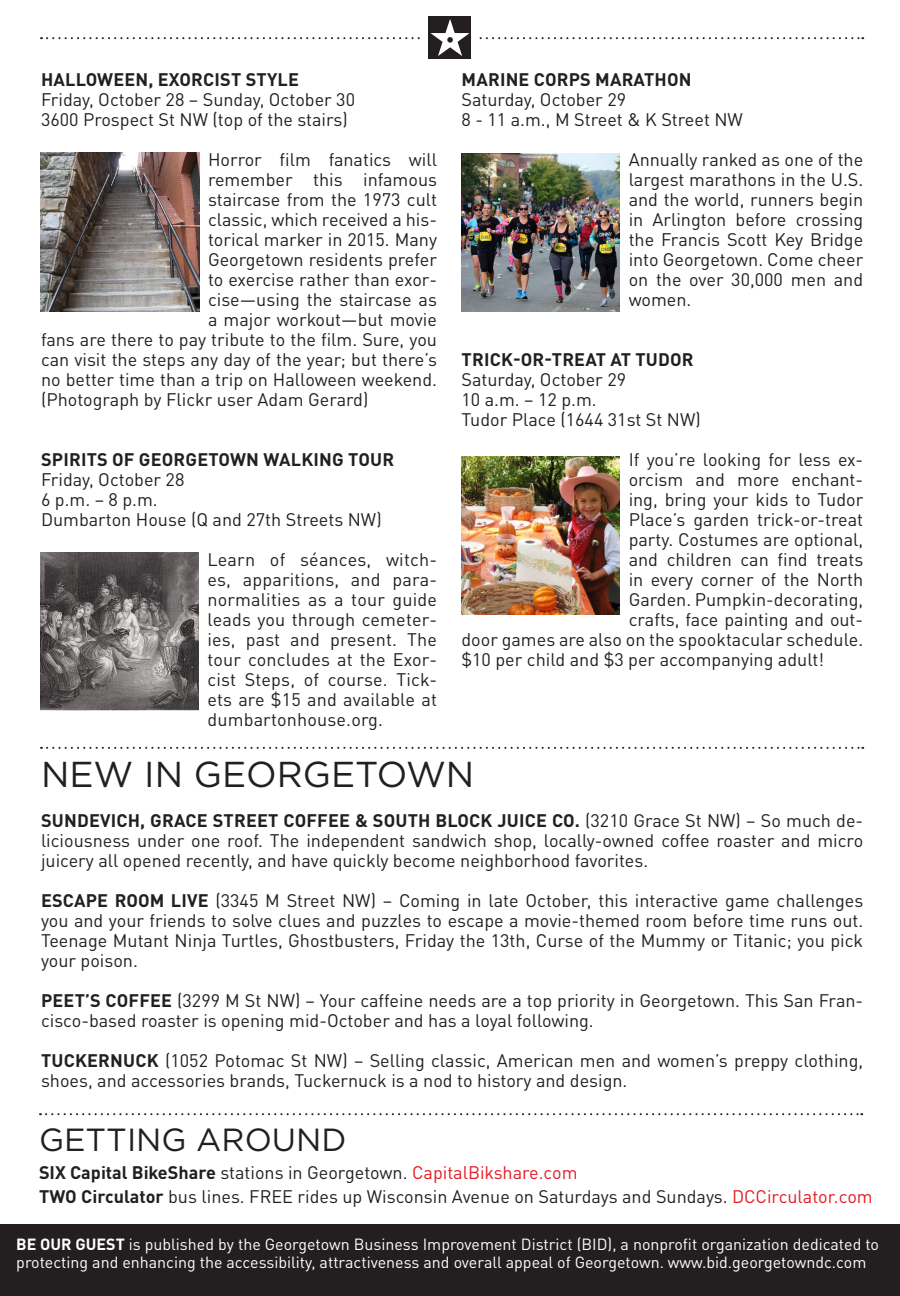
<style>
.page{position:relative;width:900px;height:1296px;background:#fff}
.page>*{position:absolute;margin:0;border:0;box-sizing:border-box;transform-origin:0 0}
.t1{font:36px "Gotham";color:#231f20}
.t2{font:32px "Gotham";color:#231f20}
.t3{font:18px/20px "DINOT";color:#231f20;text-align:justify}
.t4{font:700 18px "DINOT";letter-spacing:.01em;color:#231f20}
.t5{font:16px/18px "DINOT";color:#fff}
.s1{font-weight:700}
.s2{color:#e51a23}
</style>
<div class="page">
<img style="left:41px;top:153px;width:158px;height:158px">
<img style="left:40px;top:552px;width:158px;height:158px">
<img style="left:461px;top:154px;width:159px;height:157px">
<img style="left:461px;top:457px;width:159px;height:157px">
<svg style="left:41px;top:747px;width:822px;height:2px"></svg>
<div style="left:0;top:1224px;width:900px;height:72px;background:#231f20"></div>
<div style="left:428px;top:17px;width:43px;height:42px;background:#231f20"></div>
<svg style="left:41px;top:19px;width:822px;height:37px"></svg>
<svg style="left:40px;top:1113px;width:822px;height:2px"></svg>
<p class="t4" style="left:41px;top:67px;width:259px">HALLOWEEN, EXORCIST STYLE</p>
<p class="t3" style="left:41px;top:89px;width:316px">Friday, October 28 – Sunday, October 30</p>
<p class="t3" style="left:41px;top:109px;width:308px">3600 Prospect St NW (top of the stairs)</p>
<p class="t3" style="left:208px;top:149px;width:231px">Horror film fanatics will</p>
<p class="t3" style="left:208px;top:169px;width:231px">remember this infamous</p>
<p class="t3" style="left:208px;top:189px;width:231px">staircase from the 1973 cult</p>
<p class="t3" style="left:208px;top:209px;width:231px">classic, which received a his-</p>
<p class="t3" style="left:208px;top:229px;width:231px">torical marker in 2015. Many</p>
<p class="t3" style="left:208px;top:249px;width:230px">Georgetown residents prefer</p>
<p class="t3" style="left:208px;top:269px;width:231px">to exercise rather than exor-</p>
<p class="t3" style="left:208px;top:289px;width:231px">cise—using the staircase as</p>
<p class="t3" style="left:208px;top:309px;width:231px">a major workout—but movie</p>
<p class="t3" style="left:41px;top:329px;width:398px">fans are there to pay tribute to the film. Sure, you</p>
<p class="t3" style="left:41px;top:349px;width:397px">can visit the steps any day of the year; but there’s</p>
<p class="t3" style="left:41px;top:369px;width:398px">no better time than a trip on Halloween weekend.</p>
<p class="t3" style="left:41px;top:389px;width:329px">(Photograph by Flickr user Adam Gerard)</p>
<p class="t4" style="left:41px;top:447px;width:355px">SPIRITS OF GEORGETOWN WALKING TOUR</p>
<p class="t3" style="left:41px;top:469px;width:145px">Friday, October 28</p>
<p class="t3" style="left:41px;top:489px;width:118px">6 p.m. – 8 p.m.</p>
<p class="t3" style="left:41px;top:509px;width:342px">Dumbarton House (Q and 27th Streets NW)</p>
<p class="t3" style="left:207px;top:549px;width:231px">Learn of séances, witch&shy;es, apparitions, and para&shy;normalities as a tour guide leads you through cemeter&shy;ies, past and present. The tour concludes at the Exor&shy;cist Steps, of course. Tick&shy;ets are $15 and available at dumbartonhouse.org.</p>
<p class="t4" style="left:462px;top:67px;width:231px">MARINE CORPS MARATHON</p>
<p class="t3" style="left:462px;top:89px;width:166px">Saturday, October 29</p>
<p class="t3" style="left:462px;top:109px;width:283px">8 - 11 a.m., M Street &amp; K Street NW</p>
<p class="t3" style="left:629px;top:149px;width:236px">Annually ranked as one of the largest marathons in the U.S. and the world, runners begin in Arlington before crossing the Francis Scott Key Bridge into Georgetown. Come cheer on the over 30,000 men and women.</p>
<p class="t4" style="left:462px;top:347px;width:234px">TRICK-OR-TREAT AT TUDOR</p>
<p class="t3" style="left:462px;top:369px;width:166px">Saturday, October 29</p>
<p class="t3" style="left:462px;top:389px;width:137px">10 a.m. – 12 p.m.</p>
<p class="t3" style="left:462px;top:409px;width:241px">Tudor Place (1644 31st St NW)</p>
<p class="t3" style="left:629px;top:449px;width:236px">If you’re looking for less ex-</p>
<p class="t3" style="left:629px;top:469px;width:236px">orcism and more enchant-</p>
<p class="t3" style="left:629px;top:489px;width:236px">ing, bring your kids to Tudor</p>
<p class="t3" style="left:629px;top:509px;width:236px">Place’s garden trick-or-treat</p>
<p class="t3" style="left:629px;top:529px;width:236px">party. Costumes are optional,</p>
<p class="t3" style="left:629px;top:549px;width:236px">and children can find treats</p>
<p class="t3" style="left:629px;top:569px;width:236px">in every corner of the North</p>
<p class="t3" style="left:629px;top:589px;width:236px">Garden. Pumpkin-decorating,</p>
<p class="t3" style="left:629px;top:609px;width:236px">crafts, face painting and out-</p>
<p class="t3" style="left:462px;top:629px;width:403px">door games are also on the spooktacular schedule.</p>
<p class="t3" style="left:462px;top:649px;width:364px">$10 per child and $3 per accompanying adult!</p>
<p class="t1" style="left:41px;top:754px;width:435px">NEW IN GEORGETOWN</p>
<p class="t3" style="left:41px;top:810px;width:824px"><span class="s1">SUNDEVICH, GRACE STREET COFFEE &amp; SOUTH BLOCK JUICE CO.</span> (3210 Grace St NW) – So much de&shy;liciousness under one roof. The independent sandwich shop, locally-owned coffee roaster and micro juicery all opened recently, and have quickly become neighborhood favorites.</p>
<p class="t3" style="left:41px;top:890px;width:824px"><span class="s1">ESCAPE ROOM LIVE</span> (3345 M Street NW) – Coming in late October, this interactive game challenges you and your friends to solve clues and puzzles to escape a movie-themed room before time runs out.<br>Teenage Mutant Ninja Turtles, Ghostbusters, Friday the 13th, Curse of the Mummy or Titanic; you pick your poison.</p>
<p class="t3" style="left:41px;top:990px;width:824px"><span class="s1">PEET’S COFFEE</span> (3299 M St NW) – Your caffeine needs are a top priority in Georgetown. This San Fran&shy;cisco-based roaster is opening mid-October and has a loyal following.</p>
<p class="t3" style="left:41px;top:1050px;width:824px"><span class="s1">TUCKERNUCK</span> (1052 Potomac St NW) – Selling classic, American men and women’s preppy clothing, shoes, and accessories brands, Tuckernuck is a nod to history and design.</p>
<p class="t2" style="left:39px;top:1122px;width:309px">GETTING AROUND</p>
<p class="t3" style="left:39px;top:1162px;width:540px"><span class="s1">SIX Capital BikeShare</span> stations in Georgetown. <span class="s2">CapitalBikshare.com</span></p>
<p class="t3" style="left:39px;top:1186px;width:835px"><span class="s1">TWO Circulator</span> bus lines. FREE rides up Wisconsin Avenue on Saturdays and Sundays. <span class="s2">DCCirculator.com</span></p>
<p class="t5" style="left:16px;top:1235px;width:864px"><span class="s1">BE OUR GUEST</span> is published by the Georgetown Business Improvement District (BID), a nonprofit organization dedicated to protecting and enhancing the accessibility, attractiveness and overall appeal of Georgetown. www.bid.georgetowndc.com</p>
</div>
